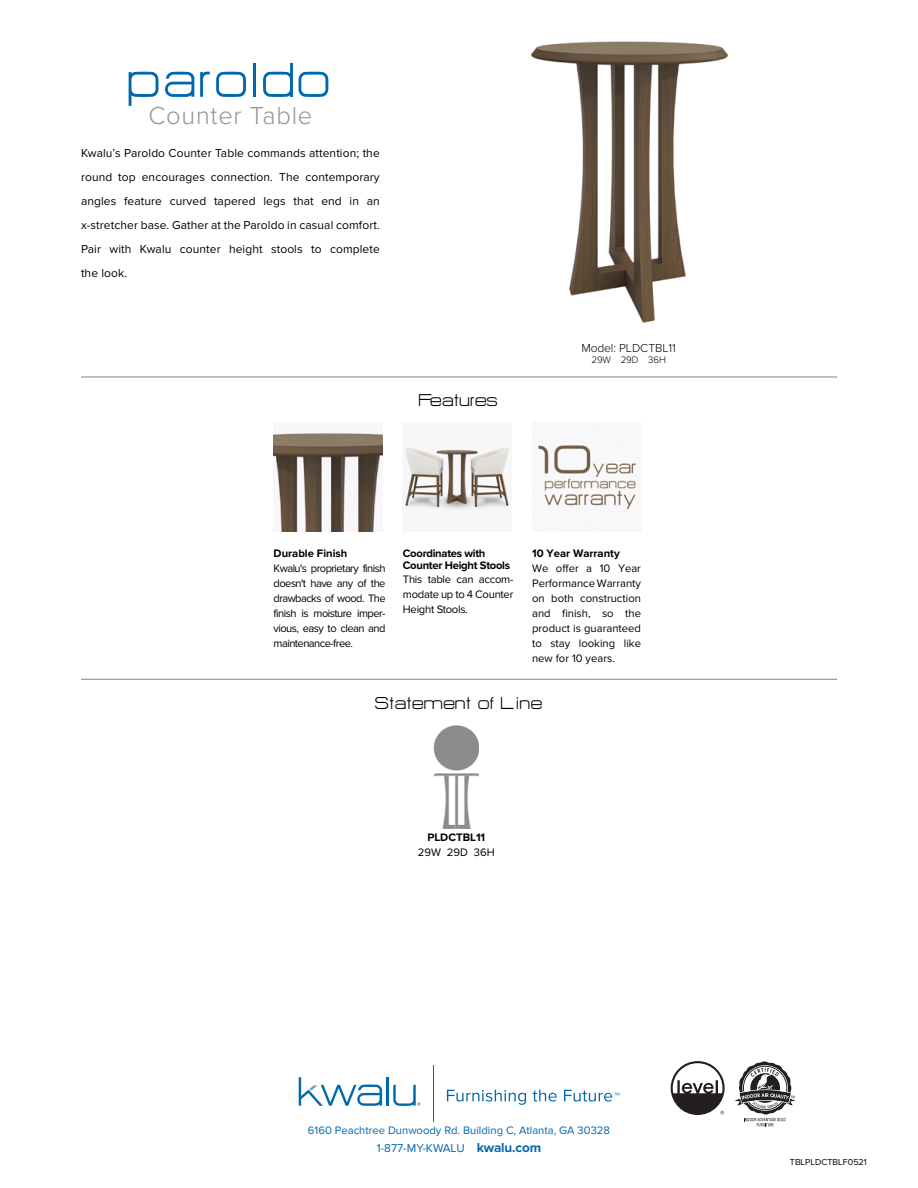
<style>
.page{position:relative;width:918px;height:1188px;background:#fff}
.page>*{position:absolute;margin:0;border:0;box-sizing:border-box;transform-origin:0 0}
.t1{font:60px "HURTMOLD";letter-spacing:.03em;color:#0068ac}
.t2{font:300 25.5px "Proxima Nova";letter-spacing:.03em;color:#949598}
.t3{font:21px "HURTMOLD";color:#000}
.t4{font:12px/24px "Proxima Nova";letter-spacing:.01em;color:#000;text-align:justify}
.t5{font:300 12px "Proxima Nova";color:#000}
.t6{font:11.85px "Proxima Nova";color:#0068ac}
.t7{font:11.25px/15px "Proxima Nova";letter-spacing:-.025em;color:#000;text-align:justify}
.t8{font:11.25px "Proxima Nova";color:#0068ac}
.t9{font:700 11.25px "Proxima Nova";color:#000}
.t10{font:700 11.25px/12.8px "Proxima Nova";letter-spacing:-.025em;color:#000}
.t11{font:11.25px "Proxima Nova";color:#000}
.t12{font:300 9.75px "Proxima Nova";letter-spacing:-.01em;color:#000}
.t13{font:9px "Proxima Nova";color:#000}
.s1{font-weight:700;font-size:13.5px}
</style>
<div class="page">
<hr style="left:81px;top:376px;width:756px;height:2px;background:#909294">
<hr style="left:433px;top:1066px;width:1px;height:56px;background:#0068ac">
<hr style="left:387px;top:1077px;width:2px;height:29px;background:#0068ac">
<svg style="left:393px;top:1085px;width:27px;height:21px"></svg>
<svg style="left:299px;top:1077px;width:83px;height:29px"></svg>
<svg style="left:447px;top:1090px;width:79px;height:15px"></svg>
<svg style="left:533px;top:1090px;width:24px;height:12px"></svg>
<svg style="left:564px;top:1090px;width:55px;height:12px"></svg>
<hr style="left:81px;top:679px;width:756px;height:1px;background:#909294">
<img style="left:531px;top:41px;width:198px;height:282px">
<img style="left:274px;top:433px;width:109px;height:99px">
<img style="left:405px;top:447px;width:104px;height:64px">
<img style="left:538px;top:445px;width:98px;height:65px">
<img style="left:434px;top:725px;width:45px;height:104px">
<svg style="left:671px;top:1061px;width:54px;height:54px"></svg>
<svg style="left:735px;top:1061px;width:61px;height:65px"></svg>
<h1 class="t1" style="left:129px;top:49px;width:205px">paroldo</h1>
<h2 class="t2" style="left:148px;top:101px;width:166px">Counter Table</h2>
<p class="t4" style="left:81px;top:142px;width:300px">Kwalu’s Paroldo Counter Table commands attention; the round top encourages connection. The contemporary angles feature curved tapered legs that end in an x-stretcher base. Gather at the Paroldo in casual comfort.<br>Pair with Kwalu counter height stools to complete the look.</p>
<h3 class="t3" style="left:419px;top:389px;width:81px">Features</h3>
<p class="t5" style="left:581px;top:341px;width:96px">Model: PLDCTBL11</p>
<p class="t12" style="left:591px;top:354px;width:76px">29W 29D 36H</p>
<p class="t9" style="left:274px;top:546px;width:75px">Durable Finish</p>
<p class="t7" style="left:274px;top:561px;width:113px">Kwalu's proprietary finish doesn't have any of the drawbacks of wood. The finish is moisture imper&shy;vious, easy to clean and maintenance-free.</p>
<p class="t10" style="left:403px;top:547px;width:109px">Coordinates with<br>Counter Height Stools</p>
<p class="t7" style="left:403px;top:572px;width:112px">This table can accom&shy;modate up to 4 Counter Height Stools.</p>
<p class="t9" style="left:532px;top:546px;width:89px">10 Year Warranty</p>
<p class="t7" style="left:532px;top:561px;width:110px">We offer a 10 Year Performance Warranty on both construction and finish, so the product is guaranteed to stay looking like new for 10 years.</p>
<h3 class="t3" style="left:375px;top:692px;width:170px">Statement of Line</h3>
<p class="t9" style="left:427px;top:831px;width:59px">PLDCTBL11</p>
<p class="t11" style="left:418px;top:846px;width:78px">29W 29D 36H</p>
<p class="t8" style="left:308px;top:1124px;width:304px">6160 Peachtree Dunwoody Rd. Building C, Atlanta, GA 30328</p>
<p class="t6" style="left:377px;top:1142px;width:166px">1-877-MY-KWALU <span class="s1">kwalu.com</span></p>
<p class="t13" style="left:790px;top:1157px;width:79px">TBLPLDCTBLF0521</p>
</div>
